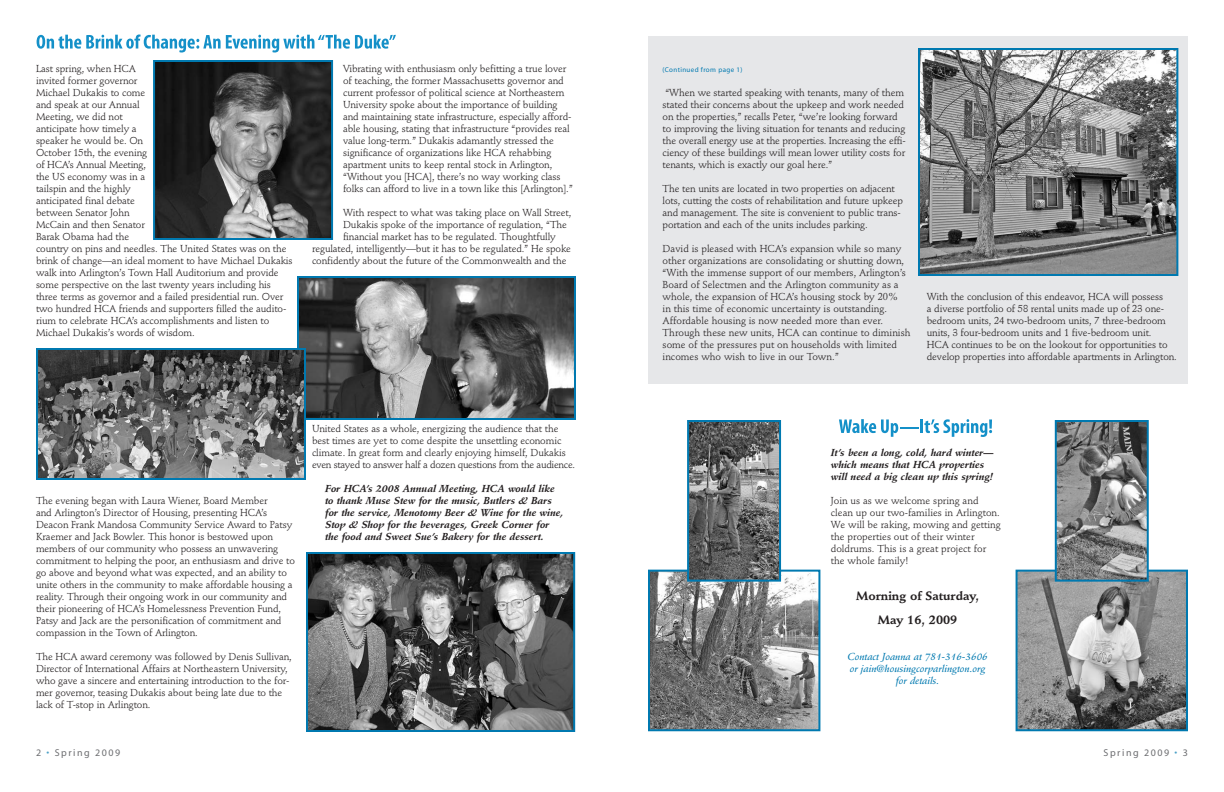
<style>
.page{position:relative;width:1224px;height:792px;background:#fff}
.page>*{position:absolute;margin:0;border:0;box-sizing:border-box;transform-origin:0 0}
.t1{font:700 12px/24px "Stempel Schneidler";color:#231f20;text-align:center}
.t2{font:10px/12px "Stempel Schneidler";letter-spacing:-.01em;color:#231f20}
.t3{font:italic 700 10px/12px "Stempel Schneidler";color:#231f20}
.t4{font:italic 10px/12px "Stempel Schneidler Med";color:#0079b0;text-align:center}
.t5{font:10px "Myriad";letter-spacing:.155em;color:#6c6d70}
.t6{font:7px "Myriad";letter-spacing:.05em;color:#0079b0}
.s1{color:#4da1c7}
</style>
<div class="page">
<div style="left:648px;top:36px;width:540px;height:348px;background:#e6e7e9"></div>
<img style="left:921px;top:51px;width:254px;height:222px">
<div style="left:918px;top:48px;width:260px;height:228px;border:2px solid #0079b0"></div>
<svg style="left:37px;top:35px;width:359px;height:18px"></svg>
<img style="left:300px;top:279px;width:273px;height:138px">
<div style="left:297px;top:276px;width:279px;height:144px;border:2px solid #0079b0"></div>
<img style="left:156px;top:63px;width:174px;height:174px">
<div style="left:153px;top:60px;width:180px;height:180px;border:2px solid #0079b0"></div>
<img style="left:309px;top:555px;width:263px;height:174px">
<div style="left:306px;top:552px;width:269px;height:180px;border:2px solid #0079b0"></div>
<img style="left:39px;top:351px;width:264px;height:126px">
<div style="left:36px;top:348px;width:270px;height:132px;border:2px solid #0079b0"></div>
<svg style="left:839px;top:419px;width:153px;height:18px"></svg>
<img style="left:651px;top:573px;width:166px;height:155px">
<div style="left:648px;top:570px;width:172px;height:161px;border:2px solid #0079b0"></div>
<img style="left:1019px;top:573px;width:166px;height:155px">
<div style="left:1016px;top:570px;width:172px;height:161px;border:2px solid #0079b0"></div>
<img style="left:690px;top:423px;width:88px;height:156px">
<div style="left:687px;top:420px;width:94px;height:162px;border:2px solid #0079b0"></div>
<img style="left:1058px;top:423px;width:88px;height:156px">
<div style="left:1055px;top:420px;width:94px;height:162px;border:2px solid #0079b0"></div>
<p class="t2" style="left:36px;top:64px;width:258px">Last spring, when HCA<br>invited former governor<br>Michael Dukakis to come<br>and speak at our Annual<br>Meeting, we did not<br>anticipate how timely a<br>speaker he would be. On<br>October 15th, the evening<br>of HCA’s Annual Meeting,<br>the US economy was in a<br>tailspin and the highly<br>anticipated final debate<br>between Senator John<br>McCain and then Senator<br>Barak Obama had the<br>country on pins and needles. The United States was on the brink of change—an ideal moment to have Michael Dukakis walk into Arlington’s Town Hall Auditorium and provide some perspective on the last twenty years including his three terms as governor and a failed presidential run. Over two hundred HCA friends and supporters filled the audito&shy;rium to celebrate HCA’s accomplishments and listen to Michael Dukakis’s words of wisdom.</p>
<p class="t2" style="left:343px;top:64px;width:231px">Vibrating with enthusiasm only befitting a true lover of teaching, the former Massachusetts governor and current professor of political science at Northeastern University spoke about the importance of building and maintaining state infrastructure, especially afford&shy;able housing, stating that infrastructure “provides real value long-term.” Dukakis adamantly stressed the significance of organizations like HCA rehabbing apartment units to keep rental stock in Arlington, “Without you [HCA], there’s no way working class folks can afford to live in a town like this [Arlington].”</p>
<p class="t2" style="left:343px;top:208px;width:230px">With respect to what was taking place on Wall Street,</p>
<p class="t2" style="left:343px;top:220px;width:225px">Dukakis spoke of the importance of regulation, “The</p>
<p class="t2" style="left:343px;top:232px;width:214px">financial market has to be regulated. Thoughtfully</p>
<p class="t2" style="left:312px;top:244px;width:261px">regulated, intelligently—but it has to be regulated.” He spoke</p>
<p class="t2" style="left:312px;top:256px;width:256px">confidently about the future of the Commonwealth and the</p>
<p class="t2" style="left:36px;top:496px;width:260px">The evening began with Laura Wiener, Board Member<br>and Arlington’s Director of Housing, presenting HCA’s Deacon Frank Mandosa Community Service Award to Patsy Kraemer and Jack Bowler. This honor is bestowed upon members of our community who possess an unwavering commitment to helping the poor, an enthusiasm and drive to go above and beyond what was expected, and an ability to unite others in the community to make affordable housing a reality. Through their ongoing work in our community and their pioneering of HCA’s Homelessness Prevention Fund, Patsy and Jack are the personification of commitment and compassion in the Town of Arlington.</p>
<p class="t2" style="left:36px;top:652px;width:257px">The HCA award ceremony was followed by Denis Sullivan, Director of International Affairs at Northeastern University, who gave a sincere and entertaining introduction to the for&shy;mer governor, teasing Dukakis about being late due to the lack of T-stop in Arlington.</p>
<p class="t2" style="left:312px;top:424px;width:265px">United States as a whole, energizing the audience that the best times are yet to come despite the unsettling economic climate. In great form and clearly enjoying himself, Dukakis even stayed to answer half a dozen questions from the audience.</p>
<p class="t3" style="left:325px;top:484px;width:240px">For HCA’s 2008 Annual Meeting, HCA would like to thank Muse Stew for the music, Butlers &amp; Bars for the service, Menotomy Beer &amp; Wine for the wine, Stop &amp; Shop for the beverages, Greek Corner for the food and Sweet Sue’s Bakery for the dessert.</p>
<p class="t6" style="left:663px;top:67px;width:81px">(Continued from page 1)</p>
<p class="t2" style="left:663px;top:88px;width:245px">“When we started speaking with tenants, many of them stated their concerns about the upkeep and work needed on the properties,” recalls Peter, “we’re looking forward to improving the living situation for tenants and reducing the overall energy use at the properties. Increasing the effi&shy;ciency of these buildings will mean lower utility costs for tenants, which is exactly our goal here.”</p>
<p class="t2" style="left:663px;top:184px;width:242px">The ten units are located in two properties on adjacent lots, cutting the costs of rehabilitation and future upkeep and management. The site is convenient to public trans&shy;portation and each of the units includes parking.</p>
<p class="t2" style="left:663px;top:244px;width:249px">David is pleased with HCA’s expansion while so many other organizations are consolidating or shutting down, “With the immense support of our members, Arlington’s Board of Selectmen and the Arlington community as a whole, the expansion of HCA’s housing stock by 20%<br>in this time of economic uncertainty is outstanding.<br>Affordable housing is now needed more than ever.<br>Through these new units, HCA can continue to diminish some of the pressures put on households with limited incomes who wish to live in our Town.”</p>
<p class="t2" style="left:927px;top:292px;width:252px">With the conclusion of this endeavor, HCA will possess<br>a diverse portfolio of 58 rental units made up of 23 one&shy;bedroom units, 24 two-bedroom units, 7 three-bedroom units, 3 four-bedroom units and 1 five-bedroom unit.<br>HCA continues to be on the lookout for opportunities to develop properties into affordable apartments in Arlington.</p>
<p class="t3" style="left:831px;top:448px;width:164px">It’s been a long, cold, hard winter— which means that HCA properties will need a big clean up this spring!</p>
<p class="t2" style="left:831px;top:496px;width:171px">Join us as we welcome spring and clean up our two-families in Arlington.<br>We will be raking, mowing and getting the properties out of their winter doldrums. This is a great project for the whole family!</p>
<p class="t1" style="left:856px;top:585px;width:124px">Morning of Saturday,<br>May 16, 2009</p>
<p class="t4" style="left:847px;top:652px;width:142px">Contact Joanna at 781-316-3606 or jain@housingcorparlington.org for details.</p>
<p class="t5" style="left:36px;top:749px;width:86px">2 <span class="s1">•</span> Spring 2009</p>
<p class="t5" style="left:1104px;top:749px;width:86px">Spring 2009 <span class="s1">•</span> 3</p>
</div>
